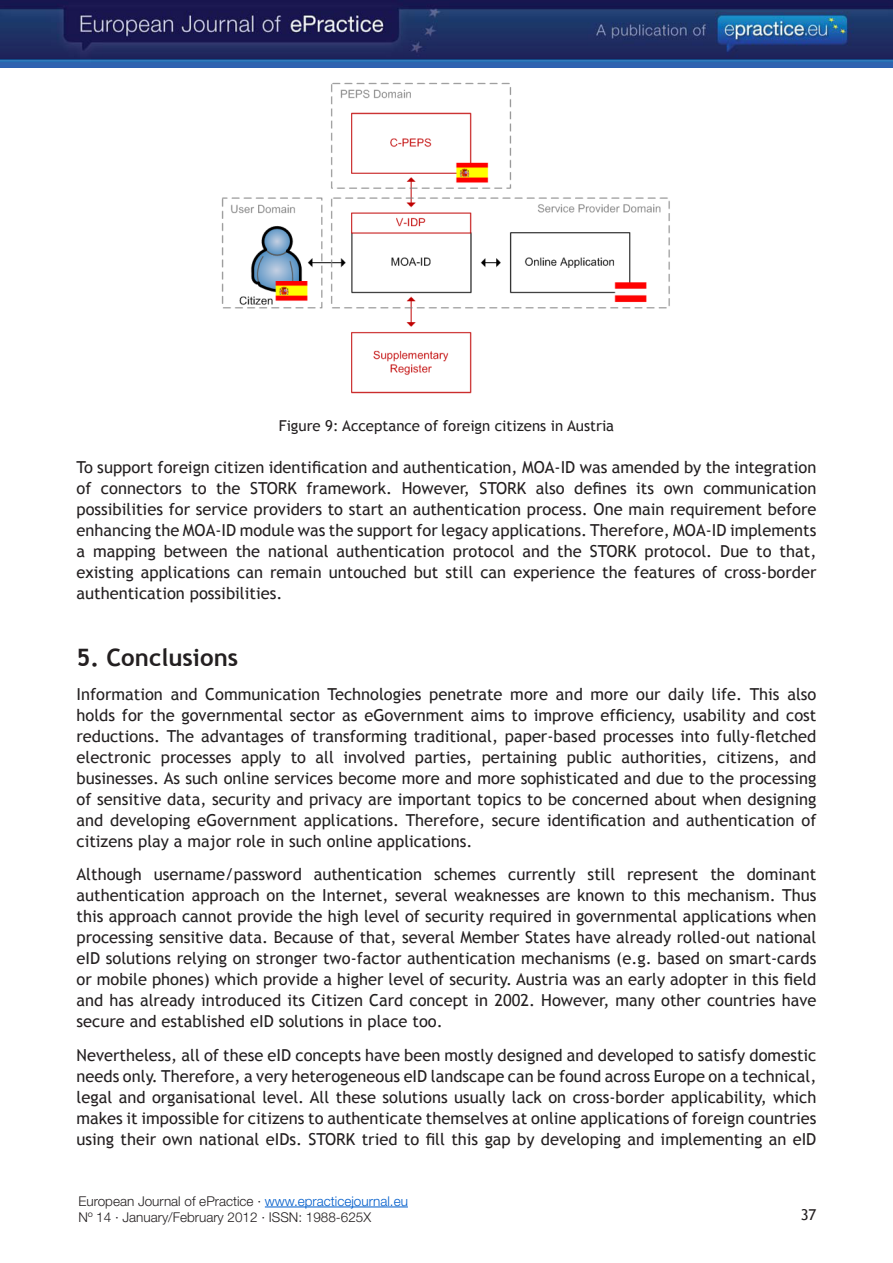
<style>
.page{position:relative;width:893px;height:1263px;background:#fff}
.page>*{position:absolute;margin:0;border:0;box-sizing:border-box;transform-origin:0 0}
.No_Title_16_Bold{font:700 24px "Trebuchet MS";color:#231f20}
.t1{font:16.5px/21px "Trebuchet MS";color:#231f20;text-align:justify}
.Table_caption{font:15px "Trebuchet MS";color:#231f20}
.t2{font:300 13.5px/16.2px "Helvetica Neue";color:#231f20}
.s1{color:#005dcb}
</style>
<div class="page">
<img style="left:0;top:0;width:893px;height:68px">
<hr style="left:265px;top:1206px;width:143px;height:1px;background:#005dcb">
<img style="left:221px;top:82px;width:449px;height:312px">
<p class="Table_caption" style="left:279px;top:417px;width:337px">Figure 9: Acceptance of foreign citizens in Austria</p>
<p class="t1" style="left:77px;top:457px;width:741px">To support foreign citizen identification and authentication, MOA-ID was amended by the integration of connectors to the STORK framework. However, STORK also defines its own communication possibilities for service providers to start an authentication process. One main requirement before enhancing the MOA-ID module was the support for legacy applications. Therefore, MOA-ID implements a mapping between the national authentication protocol and the STORK protocol. Due to that, existing applications can remain untouched but still can experience the features of cross-border authentication possibilities.</p>
<p class="No_Title_16_Bold" style="left:77px;top:642px;width:163px">5. Conclusions</p>
<p class="t1" style="left:77px;top:683px;width:741px">Information and Communication Technologies penetrate more and more our daily life. This also holds for the governmental sector as eGovernment aims to improve efficiency, usability and cost reductions. The advantages of transforming traditional, paper-based processes into fully-fletched electronic processes apply to all involved parties, pertaining public authorities, citizens, and businesses. As such online services become more and more sophisticated and due to the processing of sensitive data, security and privacy are important topics to be concerned about when designing and developing eGovernment applications. Therefore, secure identification and authentication of citizens play a major role in such online applications.</p>
<p class="t1" style="left:77px;top:864px;width:741px">Although username/password authentication schemes currently still represent the dominant authentication approach on the Internet, several weaknesses are known to this mechanism. Thus this approach cannot provide the high level of security required in governmental applications when processing sensitive data. Because of that, several Member States have already rolled-out national eID solutions relying on stronger two-factor authentication mechanisms (e.g. based on smart-cards or mobile phones) which provide a higher level of security. Austria was an early adopter in this field and has already introduced its Citizen Card concept in 2002. However, many other countries have secure and established eID solutions in place too.</p>
<p class="t1" style="left:77px;top:1045px;width:741px">Nevertheless, all of these eID concepts have been mostly designed and developed to satisfy domestic needs only. Therefore, a very heterogeneous eID landscape can be found across Europe on a technical, legal and organisational level. All these solutions usually lack on cross-border applicability, which makes it impossible for citizens to authenticate themselves at online applications of foreign countries using their own national eIDs. STORK tried to fill this gap by developing and implementing an eID</p>
<p class="t2" style="left:79px;top:1192px;width:331px">European Journal of ePractice · <span class="s1">www.epracticejournal.eu<br></span>Nº 14 · January/February 2012 · ISSN: 1988-625X</p>
<p class="Table_caption" style="left:801px;top:1206px;width:17px">37</p>
</div>
